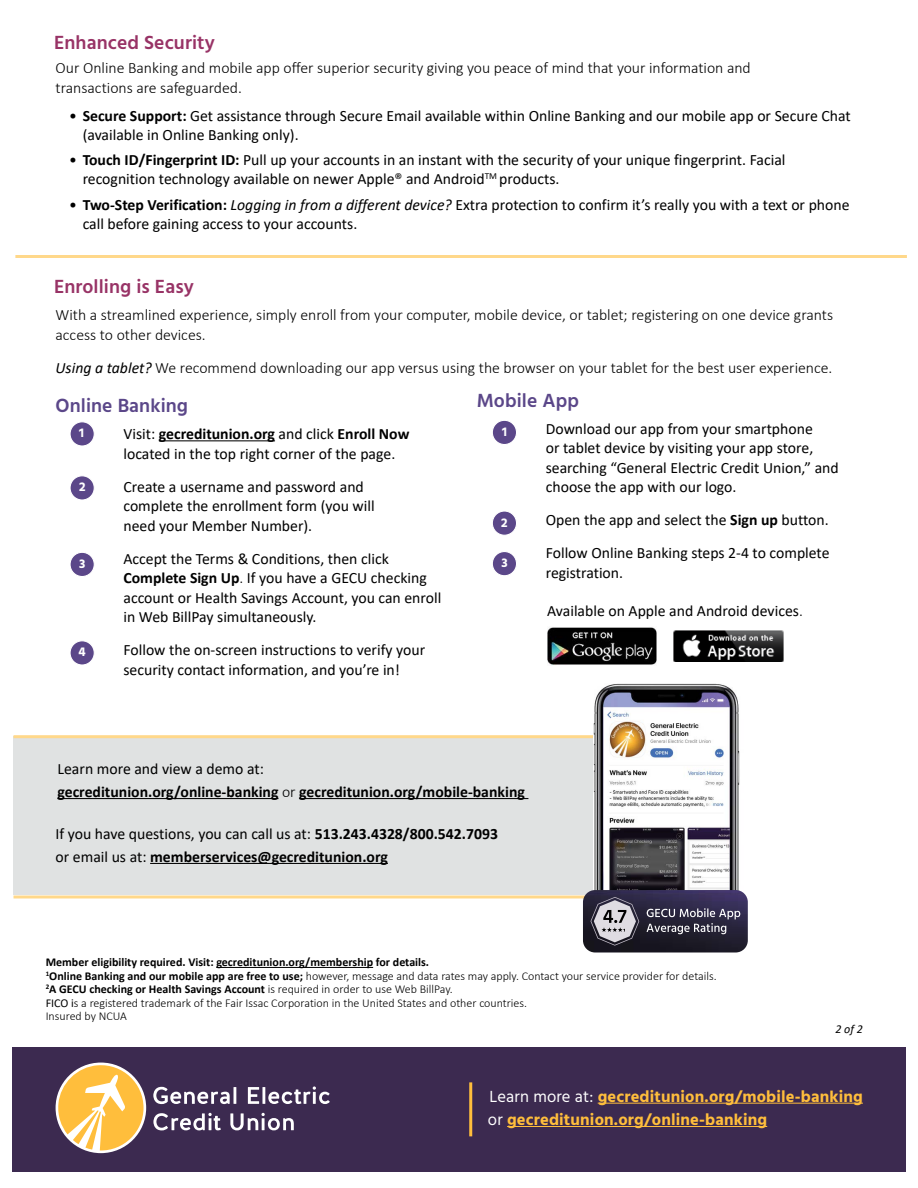
<style>
.page{position:relative;width:918px;height:1188px;background:#fff}
.page>*{position:absolute;margin:0;border:0;box-sizing:border-box;transform-origin:0 0}
.t1{font:600 19.5px "Hind";letter-spacing:.005em;color:#983366}
.t2{font:600 19.5px "Hind";letter-spacing:.005em;color:#5b4789}
.t3{font:700 16.5px/23.4px "Hind";letter-spacing:.01em;color:#ffbe3c}
.t4{font:15.75px/19.5px "Calibri";color:#000}
.t5{font:300 15.75px/19.5px "Calibri";color:#000}
.t6{font:700 15.75px/22.5px "Calibri";color:#000}
.t7{font:700 12.9px "Hind";color:#fff}
.t8{font:300 12px/13.5px "Calibri";color:#000}
.t9{font:italic 12px "Calibri";color:#000}
.s1{font-weight:700}
.s2{font-style:italic}
.s3{font-weight:400;font-style:italic}
.s4{font-weight:300}
.s5{font-weight:400}
.s6{font-weight:400;color:#fff}
</style>
<div class="page">
<div style="left:12px;top:1047px;width:894px;height:125px;background:#3c2a50"></div>
<hr style="left:598px;top:1103px;width:265px;height:1px;background:#ffbe3c">
<hr style="left:507px;top:1126px;width:260px;height:1px;background:#ffbe3c">
<hr style="left:469px;top:1082px;width:3px;height:54px;background:#ffbe3c">
<svg style="left:153px;top:1087px;width:83px;height:17px"></svg>
<svg style="left:248px;top:1087px;width:11px;height:17px"></svg>
<hr style="left:262px;top:1087px;width:3px;height:17px;background:#fff">
<svg style="left:268px;top:1086px;width:62px;height:18px"></svg>
<svg style="left:57px;top:1064px;width:87px;height:87px"></svg>
<svg style="left:153px;top:1113px;width:68px;height:17px"></svg>
<svg style="left:230px;top:1113px;width:64px;height:17px"></svg>
<hr style="left:15px;top:255px;width:892px;height:3px;background:#ffd88a">
<hr style="left:159px;top:440px;width:116px;height:1px;background:#000">
<div style="left:70px;top:422px;width:24px;height:24px;background:#5b4789;border-radius:50%"></div>
<div style="left:70px;top:421px;width:25px;height:26px;border:1px solid #fff;border-radius:50%"></div>
<div style="left:70px;top:476px;width:24px;height:24px;background:#5b4789;border-radius:50%"></div>
<div style="left:70px;top:475px;width:25px;height:26px;border:1px solid #fff;border-radius:50%"></div>
<div style="left:70px;top:552px;width:24px;height:25px;background:#5b4789;border-radius:50%"></div>
<div style="left:70px;top:552px;width:25px;height:25px;border:1px solid #fff;border-radius:50%"></div>
<div style="left:70px;top:641px;width:24px;height:24px;background:#5b4789;border-radius:50%"></div>
<div style="left:70px;top:640px;width:25px;height:26px;border:1px solid #fff;border-radius:50%"></div>
<div style="left:492px;top:420px;width:25px;height:25px;background:#5b4789;border-radius:50%"></div>
<div style="left:492px;top:420px;width:25px;height:25px;border:1px solid #fff;border-radius:50%"></div>
<div style="left:492px;top:511px;width:25px;height:24px;background:#5b4789;border-radius:50%"></div>
<div style="left:492px;top:510px;width:25px;height:26px;border:1px solid #fff;border-radius:50%"></div>
<div style="left:492px;top:552px;width:25px;height:24px;background:#5b4789;border-radius:50%"></div>
<div style="left:492px;top:551px;width:25px;height:25px;border:1px solid #fff;border-radius:50%"></div>
<hr style="left:216px;top:967px;width:157px;height:1px;background:#000">
<img style="left:547px;top:627px;width:110px;height:38px">
<img style="left:674px;top:630px;width:110px;height:32px">
<div style="left:14px;top:737px;width:654px;height:158px;background:#e0e2e2"></div>
<hr style="left:14px;top:896px;width:700px;height:2px;background:#ffd88a">
<hr style="left:14px;top:735px;width:672px;height:3px;background:#ffd88a">
<hr style="left:58px;top:798px;width:220px;height:1px;background:#000">
<hr style="left:299px;top:798px;width:229px;height:1px;background:#000">
<hr style="left:150px;top:863px;width:238px;height:1px;background:#000">
<img style="left:593px;top:683px;width:147px;height:207px">
<img style="left:583px;top:890px;width:165px;height:62px">
<svg style="left:647px;top:908px;width:93px;height:26px;background:#535062"></svg>
<svg style="left:590px;top:897px;width:49px;height:49px;background:#7d7a84"></svg>
<p class="t1" style="left:54px;top:31px;width:162px">Enhanced Security</p>
<p class="t5" style="left:56px;top:58px;width:697px">Our Online Banking and mobile app offer superior security giving you peace of mind that your information and transactions are safeguarded.</p>
<p class="t4" style="left:83px;top:106px;width:770px;line-height:18.9px;text-indent:-13px">• <span class="s1">Secure Support:</span> Get assistance through Secure Email available within Online Banking and our mobile app or Secure Chat (available in Online Banking only).</p>
<p class="t4" style="left:83px;top:150px;width:704px;line-height:18.9px;text-indent:-13px">• <span class="s1">Touch ID/Fingerprint ID:</span> Pull up your accounts in an instant with the security of your unique fingerprint. Facial recognition technology available on newer Apple® and Android<sup>TM</sup> products.</p>
<p class="t4" style="left:83px;top:195px;width:768px;line-height:18.9px;text-indent:-13px">• <span class="s1">Two-Step Verification:</span> <span class="s2">Logging in from a different device?</span> Extra protection to confirm it’s really you with a text or phone call before gaining access to your accounts.</p>
<p class="t1" style="left:54px;top:275px;width:141px">Enrolling is Easy</p>
<p class="t5" style="left:56px;top:305px;width:779px">With a streamlined experience, simply enroll from your computer, mobile device, or tablet; registering on one device grants access to other devices.</p>
<p class="t5" style="left:56px;top:358px;width:778px"><span class="s3">Using a tablet?</span> We recommend downloading our app versus using the browser on your tablet for the best user experience.</p>
<p class="t2" style="left:56px;top:393px;width:134px">Online Banking</p>
<p class="t2" style="left:477px;top:389px;width:104px">Mobile App</p>
<p class="t7" style="left:79px;top:425px;width:6px">1</p>
<p class="t4" style="left:124px;top:424px;width:287px">Visit: <span class="s1">gecreditunion.org</span> and click <span class="s1">Enroll Now </span>located in the top right corner of the page.</p>
<p class="t7" style="left:79px;top:479px;width:8px">2</p>
<p class="t4" style="left:124px;top:476px;width:253px">Create a username and password and complete the enrollment form (you will need your Member Number).</p>
<p class="t7" style="left:79px;top:556px;width:8px">3</p>
<p class="t4" style="left:124px;top:548px;width:319px">Accept the Terms &amp; Conditions, then click <span class="s1">Complete Sign Up</span><span class="s4">.</span> If you have a GECU checking account or Health Savings Account, you can enroll in Web BillPay simultaneously.</p>
<p class="t7" style="left:79px;top:644px;width:9px">4</p>
<p class="t4" style="left:124px;top:640px;width:303px">Follow the on-screen instructions to verify your security contact information, and you’re in!</p>
<p class="t7" style="left:502px;top:424px;width:6px">1</p>
<p class="t4" style="left:546px;top:418px;width:294px">Download our app from your smartphone<br>or tablet device by visiting your app store, searching “General Electric Credit Union,” and choose the app with our logo.</p>
<p class="t7" style="left:501px;top:515px;width:8px">2</p>
<p class="t4" style="left:546px;top:510px;width:285px">Open the app and select the <span class="s1">Sign up</span> button.</p>
<p class="t7" style="left:501px;top:555px;width:8px">3</p>
<p class="t4" style="left:546px;top:543px;width:285px">Follow Online Banking steps 2-4 to complete registration.</p>
<p class="t4" style="left:547px;top:601px;width:257px">Available on Apple and Android devices<span class="s4">.</span></p>
<p class="t6" style="left:58px;top:758px;width:469px"><span class="s5">Learn more and view a demo at:<br></span>gecreditunion.org/online-banking <span class="s4">or</span> gecreditunion.org/mobile-banking</p>
<p class="t6" style="left:56px;top:822px;width:444px"><span class="s5">If you have questions, you can call us at:</span> 513.243.4328/800.542.7093 <span class="s5">or email us at:</span> memberservices@gecreditunion.org</p>
<p class="t8" style="left:46px;top:955px;width:673px"><span class="s1">Member eligibility required. Visit: gecreditunion.org/membership for details.<br></span><sup>1</sup><span class="s1">Online Banking and our mobile app are free to use;</span> however, message and data rates may apply. Contact your service provider for details.<br><sup>2</sup><span class="s1">A GECU checking or Health Savings Account</span> is required in order to use Web BillPay.<br><span class="s5">FICO i</span>s a registered trademark of the Fair Issac Corporation in the United States and other countries.<br>Insured by NCUA</p>
<p class="t9" style="left:836px;top:1021px;width:29px">2 of 2</p>
<p class="t3" style="left:488px;top:1085px;width:377px"><span class="s6">Learn more at:</span> gecreditunion.org/mobile-banking <span class="s6">or</span> gecreditunion.org/online-banking</p>
</div>
